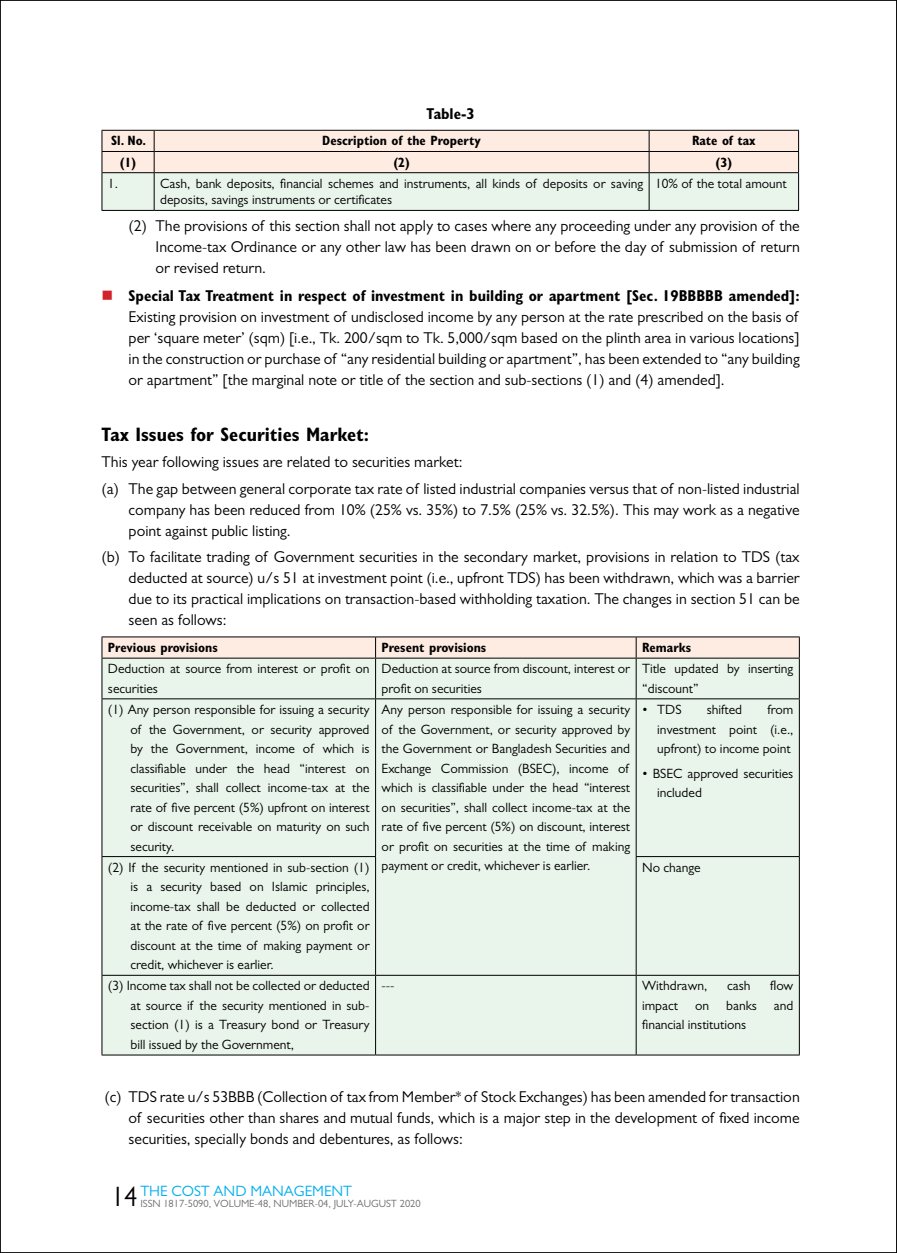
<style>
.page{position:relative;width:897px;height:1253px;background:#fff}
.page>*{position:absolute;margin:0;border:0;box-sizing:border-box;transform-origin:0 0}
.t1{font:700 condensed 19.5px "Gill Sans";color:#000}
.t2{font:15.75px/21px "Gill Sans";color:#000;text-align:justify}
.t3{font:700 condensed 15.75px "Gill Sans";letter-spacing:-.01em;color:#000}
.t4{font:15px "Gill Sans";color:#00aeef}
.t5{font:13.5px/19.5px "Gill Sans";color:#000}
.t6{font:700 condensed 13.5px "Gill Sans";color:#000}
.t7{font:10.5px "Gill Sans";color:#6d6e71}
.s1{color:#d2232a}
.s2{font-weight:700;font-stretch:condensed}
.s3{font-size:28.2px;color:#000}
</style>
<div class="page">
<svg style="left:896px;top:0;width:1px;height:1253px"></svg>
<svg style="left:102px;top:130px;width:697px;height:80px;background:#ece8df"></svg>
<hr style="left:102px;top:172px;width:52px;height:1px;background:#000">
<hr style="left:102px;top:173px;width:1px;height:37px;background:#000">
<hr style="left:102px;top:210px;width:52px;height:1px;background:#000">
<hr style="left:154px;top:172px;width:495px;height:1px;background:#000">
<hr style="left:154px;top:173px;width:1px;height:37px;background:#000">
<hr style="left:154px;top:210px;width:495px;height:1px;background:#000">
<hr style="left:649px;top:172px;width:149px;height:1px;background:#000">
<hr style="left:648px;top:173px;width:1px;height:37px;background:#000">
<hr style="left:798px;top:173px;width:1px;height:37px;background:#000">
<hr style="left:649px;top:210px;width:149px;height:1px;background:#000">
<div style="left:103px;top:659px;width:695px;height:395px;background:#e9f4eb"></div>
<hr style="left:102px;top:636px;width:273px;height:1px;background:#000">
<hr style="left:375px;top:636px;width:261px;height:1px;background:#000">
<hr style="left:636px;top:636px;width:163px;height:1px;background:#000">
<svg style="left:102px;top:637px;width:697px;height:21px;background:#f3e1d8"></svg>
<hr style="left:102px;top:658px;width:273px;height:1px;background:#000">
<hr style="left:102px;top:658px;width:1px;height:40px;background:#000">
<hr style="left:375px;top:658px;width:261px;height:1px;background:#000">
<hr style="left:375px;top:658px;width:1px;height:40px;background:#000">
<hr style="left:636px;top:658px;width:163px;height:1px;background:#000">
<hr style="left:635px;top:658px;width:1px;height:40px;background:#000">
<hr style="left:798px;top:658px;width:1px;height:40px;background:#000">
<hr style="left:102px;top:698px;width:273px;height:1px;background:#000">
<hr style="left:102px;top:699px;width:1px;height:157px;background:#000">
<hr style="left:375px;top:698px;width:261px;height:1px;background:#000">
<hr style="left:375px;top:699px;width:1px;height:157px;background:#000">
<hr style="left:636px;top:698px;width:163px;height:1px;background:#000">
<hr style="left:635px;top:699px;width:1px;height:157px;background:#000">
<hr style="left:798px;top:699px;width:1px;height:157px;background:#000">
<hr style="left:102px;top:856px;width:274px;height:1px;background:#000">
<hr style="left:102px;top:857px;width:1px;height:118px;background:#000">
<hr style="left:375px;top:857px;width:1px;height:118px;background:#000">
<hr style="left:635px;top:856px;width:164px;height:1px;background:#000">
<hr style="left:635px;top:857px;width:1px;height:118px;background:#000">
<hr style="left:798px;top:857px;width:1px;height:118px;background:#000">
<hr style="left:102px;top:975px;width:273px;height:1px;background:#000">
<hr style="left:102px;top:976px;width:1px;height:78px;background:#000">
<hr style="left:102px;top:1054px;width:273px;height:1px;background:#000">
<hr style="left:375px;top:975px;width:261px;height:1px;background:#000">
<hr style="left:375px;top:976px;width:1px;height:78px;background:#000">
<hr style="left:375px;top:1054px;width:261px;height:1px;background:#000">
<hr style="left:636px;top:975px;width:163px;height:1px;background:#000">
<hr style="left:635px;top:976px;width:1px;height:78px;background:#000">
<hr style="left:798px;top:976px;width:1px;height:78px;background:#000">
<hr style="left:636px;top:1054px;width:163px;height:1px;background:#000">
<p class="t3" style="left:426px;top:104px;width:50px">Table-3</p>
<p class="t6" style="left:111px;top:133px;width:36px">Sl. No.</p>
<p class="t6" style="left:322px;top:133px;width:160px">Description of the Property</p>
<p class="t6" style="left:692px;top:133px;width:65px">Rate of tax</p>
<p class="t6" style="left:120px;top:154px;width:18px">(1)</p>
<p class="t6" style="left:393px;top:154px;width:18px">(2)</p>
<p class="t6" style="left:715px;top:154px;width:18px">(3)</p>
<p class="t5" style="left:108px;top:174px;width:11px">1.</p>
<p class="t5" style="left:160px;top:175px;width:484px;line-height:16.5px">Cash, bank deposits, financial schemes and instruments, all kinds of deposits or saving deposits, savings instruments or certificates</p>
<p class="t5" style="left:655px;top:174px;width:133px">10% of the total amount</p>
<p class="t2" style="left:156px;top:215px;width:645px;text-indent:-27px">(2) The provisions of this section shall not apply to cases where any proceeding under any provision of the Income-tax Ordinance or any other law has been drawn on or before the day of submission of return or revised return.</p>
<p class="t2" style="left:129px;top:285px;width:672px;text-indent:-27px"><span class="s1">■</span> <span class="s2">Special Tax Treatment in respect of investment in building or apartment [Sec. 19BBBBB amended]:<br></span>Existing provision on investment of undisclosed income by any person at the rate prescribed on the basis of per ‘square meter’ (sqm) [i.e., Tk. 200/sqm to Tk. 5,000/sqm based on the plinth area in various locations] in the construction or purchase of “any residential building or apartment”, has been extended to “any building or apartment” [the marginal note or title of the section and sub-sections (1) and (4) amended].</p>
<p class="t1" style="left:102px;top:423px;width:269px">Tax Issues for Securities Market:</p>
<p class="t2" style="left:102px;top:449px;width:699px;line-height:26.4px">This year following issues are related to securities market:<br>(a) The gap between general corporate tax rate of listed industrial companies versus that of non-listed industrial</p>
<p class="t2" style="left:129px;top:499px;width:672px">company has been reduced from 10% (25% vs. 35%) to 7.5% (25% vs. 32.5%). This may work as a negative point against public listing.</p>
<p class="t2" style="left:129px;top:546px;width:672px;text-indent:-27px">(b) To facilitate trading of Government securities in the secondary market, provisions in relation to TDS (tax deducted at source) u/s 51 at investment point (i.e., upfront TDS) has been withdrawn, which was a barrier due to its practical implications on transaction-based withholding taxation. The changes in section 51 can be seen as follows:</p>
<p class="t6" style="left:108px;top:639px;width:111px">Previous provisions</p>
<p class="t6" style="left:381px;top:639px;width:106px">Present provisions</p>
<p class="t6" style="left:642px;top:639px;width:50px">Remarks</p>
<p class="t5" style="left:108px;top:659px;width:263px">Deduction at source from interest or profit on securities</p>
<p class="t5" style="left:381px;top:659px;width:250px">Deduction at source from discount, interest or profit on securities</p>
<p class="t5" style="left:642px;top:659px;width:153px">Title updated by inserting “discount”</p>
<p class="t5" style="left:130px;top:700px;width:240px;text-align:justify;text-indent:-23px">(1) Any person responsible for issuing a security of the Government, or security approved by the Government, income of which is classifiable under the head “interest on securities”, shall collect income-tax at the rate of five percent (5%) upfront on interest or discount receivable on maturity on such security.</p>
<p class="t5" style="left:381px;top:700px;width:250px;text-align:justify">Any person responsible for issuing a security of the Government, or security approved by the Government or Bangladesh Securities and Exchange Commission (BSEC), income of which is classifiable under the head “interest on securities”, shall collect income-tax at the rate of five percent (5%) on discount, interest or profit on securities at the time of making payment or credit, whichever is earlier.</p>
<p class="t5" style="left:642px;top:700px;width:41px">• TDS</p>
<p class="t5" style="left:706px;top:700px;width:37px">shifted</p>
<p class="t5" style="left:657px;top:700px;width:138px;text-align:justify;text-indent:110px">from investment point (i.e., upfront) to income point</p>
<p class="t5" style="left:657px;top:763px;width:138px;text-indent:-15px">• BSEC approved securities included</p>
<p class="t5" style="left:130px;top:857px;width:240px;text-align:justify;text-indent:-23px">(2) If the security mentioned in sub-section (1) is a security based on Islamic principles, income-tax shall be deducted or collected at the rate of five percent (5%) on profit or discount at the time of making payment or credit, whichever is earlier.</p>
<p class="t5" style="left:642px;top:857px;width:60px">No change</p>
<p class="t5" style="left:130px;top:976px;width:240px;text-align:justify;text-indent:-23px">(3) Income tax shall not be collected or deducted at source if the security mentioned in sub&shy;section (1) is a Treasury bond or Treasury bill issued by the Government,</p>
<p class="t5" style="left:381px;top:976px;width:15px">---</p>
<p class="t5" style="left:642px;top:976px;width:67px">Withdrawn,</p>
<p class="t5" style="left:727px;top:976px;width:25px">cash</p>
<p class="t5" style="left:770px;top:976px;width:25px">flow</p>
<p class="t5" style="left:642px;top:995px;width:37px">impact</p>
<p class="t5" style="left:695px;top:995px;width:16px">on</p>
<p class="t5" style="left:726px;top:995px;width:32px">banks</p>
<p class="t5" style="left:773px;top:995px;width:21px">and</p>
<p class="t5" style="left:642px;top:1015px;width:105px">financial institutions</p>
<p class="t2" style="left:129px;top:1086px;width:672px;text-indent:-24px">(c) TDS rate u/s 53BBB (Collection of tax from Member* of Stock Exchanges) has been amended for transaction of securities other than shares and mutual funds, which is a major step in the development of fixed income securities, specially bonds and debentures, as follows:</p>
<p class="t4" style="left:111px;top:1182px;width:242px"><span class="s3">14</span> THE COST AND MANAGEMENT</p>
<p class="t7" style="left:140px;top:1197px;width:282px">ISSN 1817-5090, VOLUME-48, NUMBER-04, JULY-AUGUST 2020</p>
</div>
